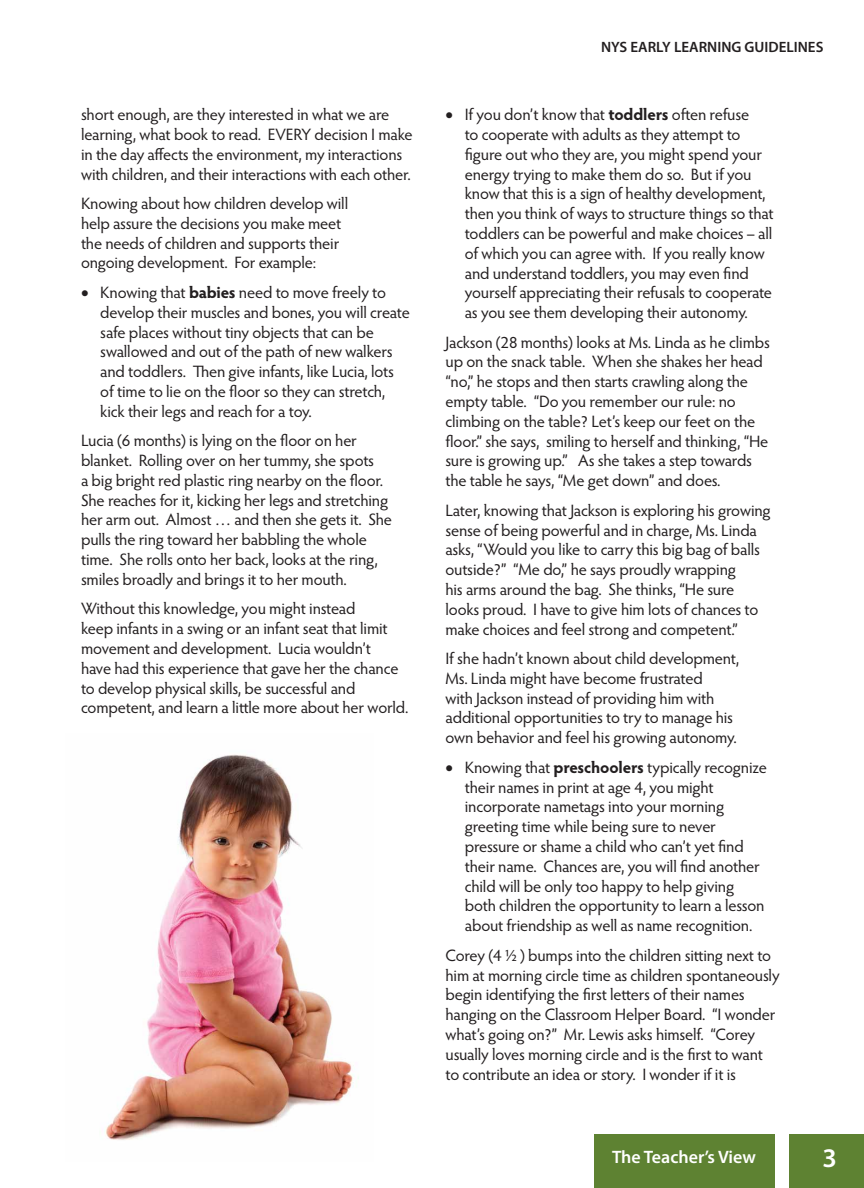
<style>
.page{position:relative;width:864px;height:1188px;background:#fff}
.page>*{position:absolute;margin:0;border:0;box-sizing:border-box;transform-origin:0 0}
.t1{font:600 27px "Myriad Pro";color:#fff}
.t2{font:600 18px "Myriad Pro";color:#fff}
.t3{font:16.5px/19.8px "Hypatia Sans Pro";letter-spacing:-.01em;color:#231f20}
.t4{font:600 15px "Myriad Pro";color:#231f20}
.s1{font-weight:700}
</style>
<div class="page">
<div style="left:594px;top:1134px;width:270px;height:54px;background:#5e8232"></div>
<div style="left:775px;top:1131px;width:13px;height:57px;background:#fff"></div>
<img style="left:105px;top:754px;width:254px;height:386px">
<p class="t3" style="left:81px;top:104px;width:333px">short enough, are they interested in what we are learning, what book to read. EVERY decision I make in the day affects the environment, my interactions with children, and their interactions with each other.</p>
<p class="t3" style="left:81px;top:193px;width:269px">Knowing about how children develop will help assure the decisions you make meet the needs of children and supports their ongoing development. For example:</p>
<p class="t3" style="left:100px;top:282px;width:311px;text-indent:-19px">• Knowing that <span class="s1">babies</span> need to move freely to develop their muscles and bones, you will create safe places without tiny objects that can be swallowed and out of the path of new walkers and toddlers. Then give infants, like Lucia, lots of time to lie on the floor so they can stretch, kick their legs and reach for a toy.</p>
<p class="t3" style="left:81px;top:430px;width:313px">Lucia (6 months) is lying on the floor on her blanket. Rolling over on her tummy, she spots<br>a big bright red plastic ring nearby on the floor.<br>She reaches for it, kicking her legs and stretching her arm out. Almost … and then she gets it. She pulls the ring toward her babbling the whole time. She rolls onto her back, looks at the ring, smiles broadly and brings it to her mouth.</p>
<p class="t3" style="left:81px;top:598px;width:329px">Without this knowledge, you might instead<br>keep infants in a swing or an infant seat that limit movement and development. Lucia wouldn’t<br>have had this experience that gave her the chance to develop physical skills, be successful and competent, and learn a little more about her world.</p>
<p class="t4" style="left:601px;top:37px;width:224px">NYS EARLY LEARNING GUIDELINES</p>
<p class="t3" style="left:465px;top:104px;width:310px;text-indent:-19px">• If you don’t know that <span class="s1">toddlers</span> often refuse<br>to cooperate with adults as they attempt to figure out who they are, you might spend your energy trying to make them do so. But if you know that this is a sign of healthy development, then you think of ways to structure things so that toddlers can be powerful and make choices – all of which you can agree with. If you really know and understand toddlers, you may even find yourself appreciating their refusals to cooperate as you see them developing their autonomy.</p>
<p class="t3" style="left:446px;top:332px;width:326px">Jackson (28 months) looks at Ms. Linda as he climbs up on the snack table. When she shakes her head “no,” he stops and then starts crawling along the empty table. “Do you remember our rule: no climbing on the table? Let’s keep our feet on the floor.” she says, smiling to herself and thinking, “He sure is growing up.” As she takes a step towards the table he says, “Me get down” and does.</p>
<p class="t3" style="left:446px;top:500px;width:327px">Later, knowing that Jackson is exploring his growing sense of being powerful and in charge, Ms. Linda asks, “Would you like to carry this big bag of balls outside?” “Me do,” he says proudly wrapping<br>his arms around the bag. She thinks, “He sure looks proud. I have to give him lots of chances to make choices and feel strong and competent.”</p>
<p class="t3" style="left:446px;top:648px;width:295px">If she hadn’t known about child development, Ms. Linda might have become frustrated<br>with Jackson instead of providing him with additional opportunities to try to manage his own behavior and feel his growing autonomy.</p>
<p class="t3" style="left:465px;top:757px;width:304px;text-indent:-19px">• Knowing that <span class="s1">preschoolers</span> typically recognize their names in print at age 4, you might incorporate nametags into your morning greeting time while being sure to never pressure or shame a child who can’t yet find their name. Chances are, you will find another child will be only too happy to help giving both children the opportunity to learn a lesson about friendship as well as name recognition.</p>
<p class="t3" style="left:446px;top:945px;width:336px">Corey (4 ½ ) bumps into the children sitting next to him at morning circle time as children spontaneously begin identifying the first letters of their names hanging on the Classroom Helper Board. “I wonder what’s going on?” Mr. Lewis asks himself. “Corey usually loves morning circle and is the first to want to contribute an idea or story. I wonder if it is</p>
<p class="t2" style="left:612px;top:1146px;width:145px">The Teacher’s View</p>
<h1 class="t1" style="left:823px;top:1141px;width:16px">3</h1>
</div>
